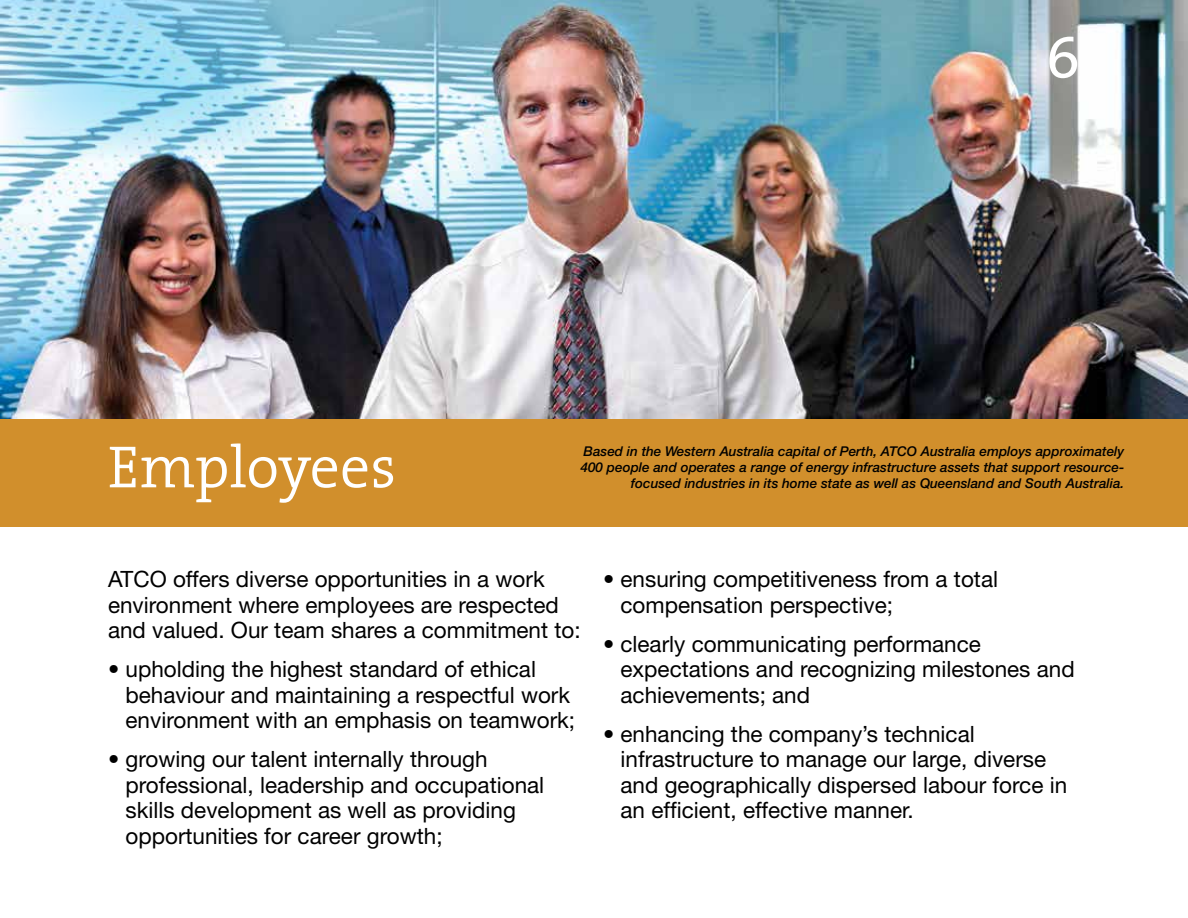
<style>
.page{position:relative;width:1188px;height:918px;background:#fff}
.page>*{position:absolute;margin:0;border:0;box-sizing:border-box;transform-origin:0 0}
.t1{font:300 60px "The Serif";letter-spacing:-.005em;color:#fff}
.t2{font:60px "The Serif Caps";color:#fff}
.t3{font:22.5px/25.5px "Helvetica Neue LT Pro";color:#000}
.t4{font:italic 500 13.5px/16.2px "Helvetica Neue LT Pro";color:#000;text-align:right}
</style>
<div class="page">
<img style="left:0;top:0;width:1188px;height:419px">
<svg style="left:3px;top:0;width:289px;height:161px"></svg>
<div style="left:0;top:419px;width:1188px;height:108px;background:#d18f2c"></div>
<h1 class="t2" style="left:1045px;top:19px;width:36px">6</h1>
<h1 class="t1" style="left:108px;top:429px;width:290px">Employees</h1>
<p class="t4" style="left:581px;top:443px;width:545px">Based in the Western Australia capital of Perth, ATCO Australia employs approximately<br>400 people and operates a range of energy infrastructure assets that support resource&shy;focused industries in its home state as well as Queensland and South Australia.</p>
<p class="t3" style="left:108px;top:566px;width:474px">ATCO offers diverse opportunities in a work environment where employees are respected and valued. Our team shares a commitment to:</p>
<p class="t3" style="left:126px;top:656px;width:451px;text-indent:-18px">• upholding the highest standard of ethical behaviour and maintaining a respectful work environment with an emphasis on teamwork;</p>
<p class="t3" style="left:126px;top:746px;width:420px;text-indent:-18px">• growing our talent internally through professional, leadership and occupational skills development as well as providing opportunities for career growth;</p>
<p class="t3" style="left:621px;top:566px;width:379px;text-indent:-18px">• ensuring competitiveness from a total compensation perspective;</p>
<p class="t3" style="left:621px;top:630px;width:456px;text-indent:-18px">• clearly communicating performance expectations and recognizing milestones and achievements; and</p>
<p class="t3" style="left:621px;top:720px;width:448px;text-indent:-18px">• enhancing the company’s technical infrastructure to manage our large, diverse and geographically dispersed labour force in an efficient, effective manner.</p>
</div>
